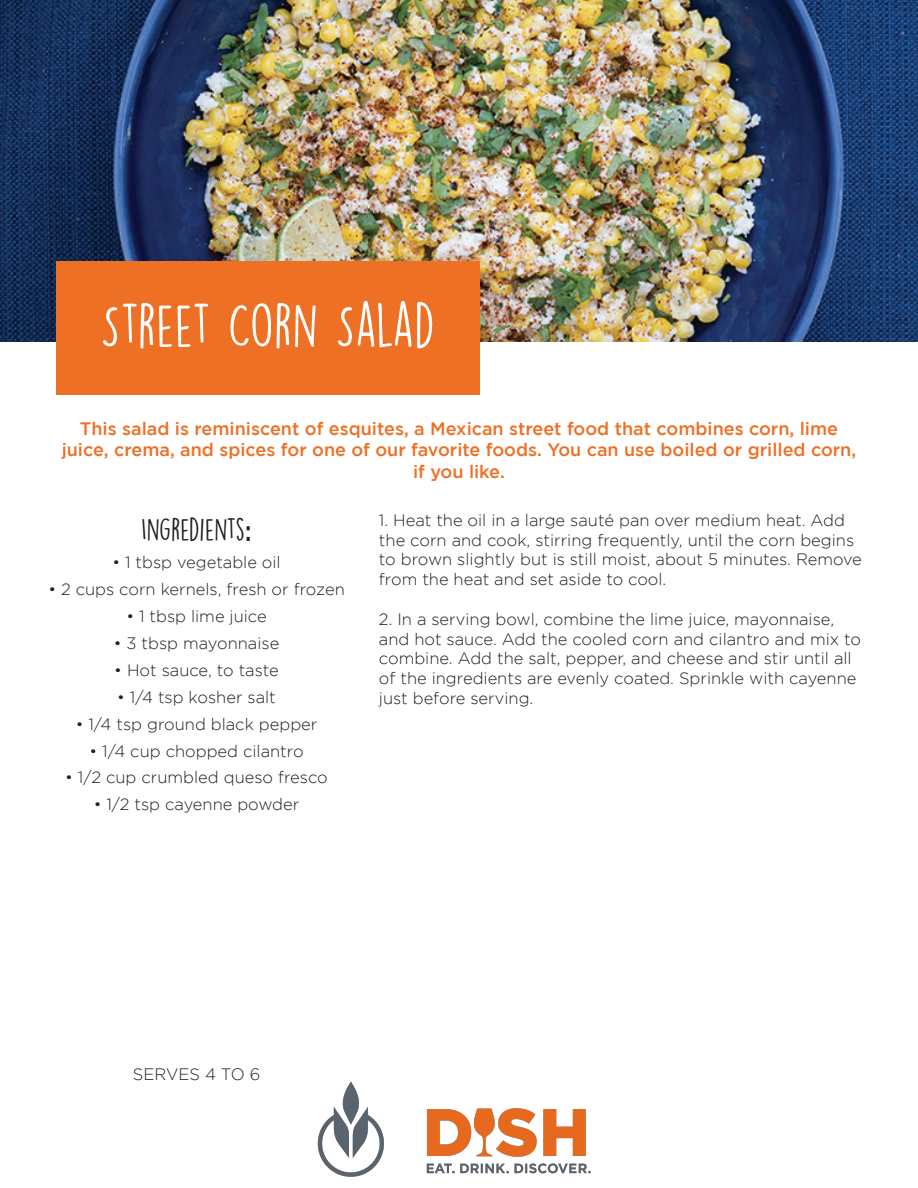
<style>
.page{position:relative;width:918px;height:1188px;background:#fff}
.page>*{position:absolute;margin:0;border:0;box-sizing:border-box;transform-origin:0 0}
.t1{font:55.5px "DK Lemon Yellow Sun";color:#fff}
.t2{font:28.5px "DK Lemon Yellow Sun";color:#231f20}
.t3{font:500 18px/21.6px "Gotham";color:#ed7025;text-align:center}
.t4{font:300 16.5px/19.8px "Gotham";color:#231f20}
.s1{font-family:"Raleway";font-weight:700}
</style>
<div class="page">
<img style="left:0;top:0;width:918px;height:341px">
<div style="left:56px;top:261px;width:424px;height:134px;background:#ed7025"></div>
<img style="left:317px;top:1081px;width:274px;height:96px">
<h1 class="t1" style="left:100px;top:292px;width:336px">STREET CORN SALAD</h1>
<p class="t3" style="left:62px;top:417px;width:796px">This salad is reminiscent of esquites, a Mexican street food that combines corn, lime juice, crema, and spices for one of our favorite foods. You can use boiled or grilled corn, if you like.</p>
<h2 class="t2" style="left:141px;top:512px;width:112px">INGREDIENTS<span class="s1">:</span></h2>
<p class="t4" style="left:112px;top:552px;width:170px">• 1 tbsp vegetable oil</p>
<p class="t4" style="left:48px;top:579px;width:298px">• 2 cups corn kernels, fresh or frozen</p>
<p class="t4" style="left:126px;top:606px;width:142px">• 1 tbsp lime juice</p>
<p class="t4" style="left:114px;top:633px;width:167px">• 3 tbsp mayonnaise</p>
<p class="t4" style="left:114px;top:660px;width:166px">• Hot sauce, to taste</p>
<p class="t4" style="left:117px;top:687px;width:160px">• 1/4 tsp kosher salt</p>
<p class="t4" style="left:76px;top:714px;width:243px">• 1/4 tsp ground black pepper</p>
<p class="t4" style="left:90px;top:741px;width:216px">• 1/4 cup chopped cilantro</p>
<p class="t4" style="left:65px;top:768px;width:264px">• 1/2 cup crumbled queso fresco</p>
<p class="t4" style="left:94px;top:795px;width:207px">• 1/2 tsp cayenne powder</p>
<p class="t4" style="left:379px;top:510px;width:484px">1. Heat the oil in a large sauté pan over medium heat. Add the corn and cook, stirring frequently, until the corn begins to brown slightly but is still moist, about 5 minutes. Remove from the heat and set aside to cool.</p>
<p class="t4" style="left:379px;top:609px;width:484px">2. In a serving bowl, combine the lime juice, mayonnaise, and hot sauce. Add the cooled corn and cilantro and mix to combine. Add the salt, pepper, and cheese and stir until all of the ingredients are evenly coated. Sprinkle with cayenne just before serving.</p>
<p class="t4" style="left:133px;top:1065px;width:129px">SERVES 4 TO 6</p>
</div>
